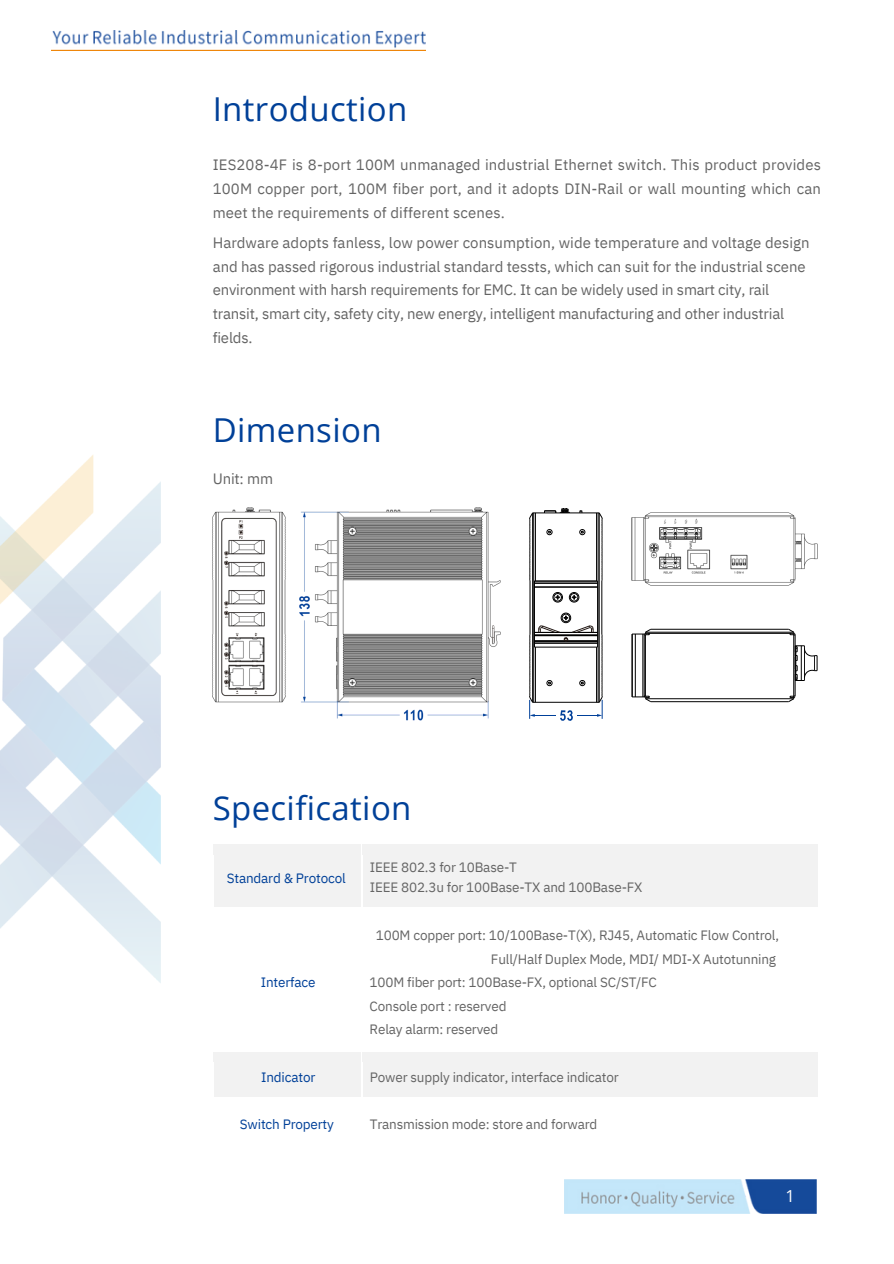
<style>
.page{position:relative;width:894px;height:1264px;background:#fff}
.page>*{position:absolute;margin:0;border:0;box-sizing:border-box;transform-origin:0 0}
.t1{font:33px "Open Sans";letter-spacing:.01em;color:#004098}
.t2{font:16.5px "Open Sans";color:#fff}
.t3{font:15px/23.7px "IBM Plex Sans";letter-spacing:-.005em;color:#646464;text-align:justify}
.t4{font:13.5px/23.7px "IBM Plex Sans";letter-spacing:-.015em;color:#646464;text-align:right}
.t5{font:13.5px "IBM Plex Sans";letter-spacing:-.015em;color:#004098}
</style>
<div class="page">
<img style="left:564px;top:1179px;width:252px;height:34px">
<img style="left:0;top:455px;width:161px;height:528px">
<img style="left:51px;top:30px;width:374px;height:20px">
<div style="left:213px;top:844px;width:148px;height:20px;background:#f2f2f2"></div>
<div style="left:213px;top:864px;width:8px;height:24px;background:#f2f2f2"></div>
<div style="left:353px;top:864px;width:8px;height:24px;background:#f2f2f2"></div>
<div style="left:213px;top:888px;width:148px;height:19px;background:#f2f2f2"></div>
<div style="left:221px;top:864px;width:132px;height:24px;background:#f2f2f2"></div>
<div style="left:362px;top:855px;width:7px;height:42px;background:#f2f2f2"></div>
<div style="left:810px;top:855px;width:8px;height:42px;background:#f2f2f2"></div>
<div style="left:369px;top:855px;width:441px;height:21px;background:#f2f2f2"></div>
<div style="left:369px;top:876px;width:441px;height:21px;background:#f2f2f2"></div>
<div style="left:362px;top:844px;width:456px;height:11px;background:#f2f2f2"></div>
<div style="left:361px;top:897px;width:457px;height:10px;background:#f2f2f2"></div>
<hr style="left:361px;top:855px;width:1px;height:52px;background:#fff">
<div style="left:213px;top:1062px;width:8px;height:24px;background:#f2f2f2"></div>
<div style="left:353px;top:1062px;width:8px;height:24px;background:#f2f2f2"></div>
<div style="left:213px;top:1086px;width:148px;height:11px;background:#f2f2f2"></div>
<div style="left:221px;top:1062px;width:132px;height:24px;background:#f2f2f2"></div>
<div style="left:362px;top:1062px;width:7px;height:24px;background:#f2f2f2"></div>
<div style="left:810px;top:1062px;width:8px;height:24px;background:#f2f2f2"></div>
<div style="left:362px;top:1086px;width:456px;height:11px;background:#f2f2f2"></div>
<div style="left:369px;top:1062px;width:441px;height:24px;background:#f2f2f2"></div>
<div style="left:213px;top:1051px;width:148px;height:11px;background:#f2f2f2"></div>
<div style="left:362px;top:1051px;width:456px;height:11px;background:#f2f2f2"></div>
<img style="left:212px;top:507px;width:289px;height:214px">
<hr style="left:529px;top:580px;width:1px;height:54px;background:#000">
<hr style="left:532px;top:513px;width:1px;height:189px;background:#000">
<hr style="left:533px;top:513px;width:1px;height:189px;background:#000">
<hr style="left:534px;top:581px;width:1px;height:66px;background:#000">
<hr style="left:535px;top:513px;width:1px;height:68px;background:#000">
<svg style="left:529px;top:513px;width:4px;height:67px"></svg>
<svg style="left:572px;top:595px;width:4px;height:4px"></svg>
<svg style="left:555px;top:595px;width:4px;height:4px"></svg>
<hr style="left:534px;top:587px;width:63px;height:1px;background:#000">
<hr style="left:534px;top:586px;width:63px;height:1px;background:#000">
<hr style="left:534px;top:583px;width:63px;height:1px;background:#000">
<hr style="left:534px;top:581px;width:63px;height:1px;background:#000">
<hr style="left:534px;top:580px;width:63px;height:1px;background:#000">
<hr style="left:596px;top:513px;width:1px;height:68px;background:#000">
<hr style="left:597px;top:513px;width:1px;height:189px;background:#000">
<hr style="left:598px;top:513px;width:1px;height:189px;background:#000">
<hr style="left:601px;top:580px;width:1px;height:54px;background:#000">
<svg style="left:598px;top:512px;width:4px;height:68px"></svg>
<hr style="left:532px;top:512px;width:67px;height:1px;background:#000">
<div style="left:552px;top:592px;width:10px;height:10px;border:1px solid #000;border-radius:50%"></div>
<div style="left:553px;top:593px;width:8px;height:8px;border:1px solid #000;border-radius:50%"></div>
<svg style="left:546px;top:529px;width:6px;height:6px"></svg>
<div style="left:560px;top:613px;width:10px;height:10px;border:1px solid #000;border-radius:50%"></div>
<div style="left:569px;top:592px;width:10px;height:10px;border:1px solid #000;border-radius:50%"></div>
<div style="left:570px;top:593px;width:8px;height:8px;border:1px solid #000;border-radius:50%"></div>
<div style="left:561px;top:614px;width:8px;height:8px;border:1px solid #000;border-radius:50%"></div>
<svg style="left:579px;top:529px;width:6px;height:6px"></svg>
<svg style="left:544px;top:508px;width:26px;height:5px"></svg>
<svg style="left:529px;top:615px;width:73px;height:105px"></svg>
<img style="left:631px;top:512px;width:187px;height:74px">
<hr style="left:794px;top:635px;width:1px;height:61px;background:#000">
<hr style="left:793px;top:635px;width:1px;height:61px;background:#000">
<hr style="left:650px;top:629px;width:138px;height:1px;background:#000">
<hr style="left:645px;top:632px;width:148px;height:1px;background:#000">
<hr style="left:645px;top:633px;width:148px;height:1px;background:#000">
<hr style="left:645px;top:698px;width:148px;height:1px;background:#000">
<hr style="left:650px;top:701px;width:138px;height:1px;background:#000">
<hr style="left:645px;top:635px;width:1px;height:61px;background:#000">
<hr style="left:643px;top:634px;width:1px;height:63px;background:#000">
<hr style="left:642px;top:634px;width:1px;height:63px;background:#000">
<hr style="left:635px;top:634px;width:1px;height:63px;background:#000">
<hr style="left:631px;top:634px;width:1px;height:63px;background:#000">
<svg style="left:632px;top:628px;width:19px;height:7px"></svg>
<svg style="left:632px;top:695px;width:19px;height:7px"></svg>
<svg style="left:787px;top:628px;width:8px;height:7px"></svg>
<svg style="left:787px;top:695px;width:8px;height:7px"></svg>
<svg style="left:794px;top:645px;width:23px;height:36px"></svg>
<p class="t1" style="left:213px;top:86px;width:196px">Introduction</p>
<p class="t3" style="left:213px;top:153px;width:609px">IES208-4F is 8-port 100M unmanaged industrial Ethernet switch. This product provides 100M copper port, 100M fiber port, and it adopts DIN-Rail or wall mounting which can meet the requirements of different scenes.</p>
<p class="t3" style="left:213px;top:231px;width:598px">Hardware adopts fanless, low power consumption, wide temperature and voltage design</p>
<p class="t3" style="left:213px;top:254px;width:594px">and has passed rigorous industrial standard tessts, which can suit for the industrial scene</p>
<p class="t3" style="left:213px;top:278px;width:558px">environment with harsh requirements for EMC. It can be widely used in smart city, rail</p>
<p class="t3" style="left:213px;top:301px;width:573px">transit, smart city, safety city, new energy, intelligent manufacturing and other industrial</p>
<h1 class="t3" style="left:213px;top:325px;width:41px">fields.</h1>
<p class="t1" style="left:213px;top:406px;width:170px">Dimension</p>
<h1 class="t3" style="left:213px;top:466px;width:62px">Unit: mm</h1>
<p class="t1" style="left:213px;top:784px;width:200px">Specification</p>
<p class="t5" style="left:227px;top:869px;width:120px">Standard &amp; Protocol</p>
<p class="t5" style="left:261px;top:973px;width:56px">Interface</p>
<p class="t5" style="left:261px;top:1068px;width:56px">Indicator</p>
<p class="t5" style="left:240px;top:1114px;width:95px">Switch Property</p>
<p class="t4" style="left:370px;top:854px;width:148px">IEEE 802.3 for 10Base-T</p>
<p class="t4" style="left:370px;top:875px;width:274px">IEEE 802.3u for 100Base-TX and 100Base-FX</p>
<p class="t4" style="left:375px;top:923px;width:404px">100M copper port: 10/100Base-T(X), RJ45, Automatic Flow Control,<br>Full/Half Duplex Mode, MDI/ MDI-X Autotunning</p>
<p class="t4" style="left:369px;top:970px;width:289px">100M fiber port: 100Base-FX, optional SC/ST/FC</p>
<p class="t4" style="left:369px;top:993px;width:138px">Console port : reserved</p>
<p class="t4" style="left:369px;top:1017px;width:130px">Relay alarm: reserved</p>
<p class="t4" style="left:370px;top:1065px;width:250px">Power supply indicator, interface indicator</p>
<p class="t4" style="left:370px;top:1111px;width:229px">Transmission mode: store and forward</p>
<p class="t2" style="left:785px;top:1184px;width:11px">1</p>
</div>
